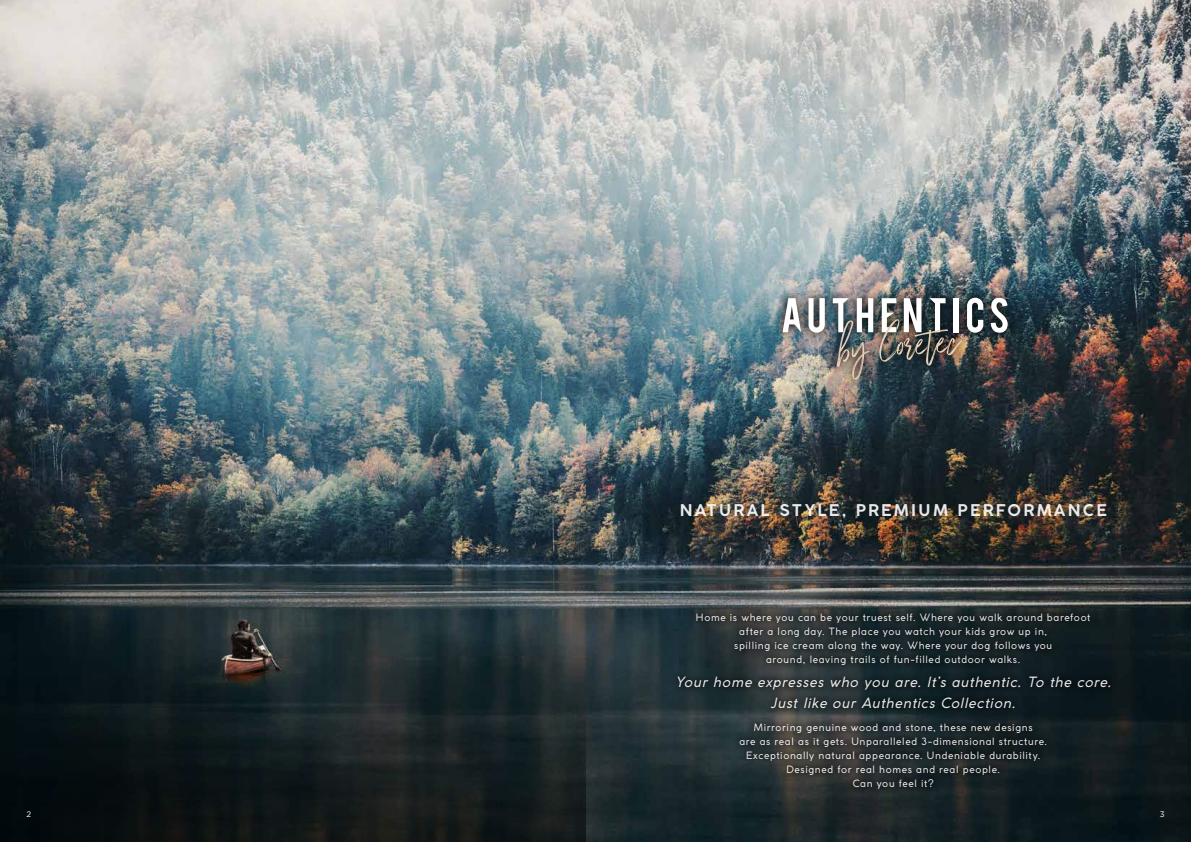
<style>
.page{position:relative;width:1191px;height:842px;background:#fff}
.page>*{position:absolute;margin:0;border:0;box-sizing:border-box;transform-origin:0 0}
.t1{font:66.6px "Wilderness Typeface";color:#e5cfb7}
.t2{font:700 16px "Coco Gothic";letter-spacing:.15em;color:#fff}
.t3{font:italic 14px/21px "Coco Gothic";letter-spacing:.05em;color:#fff;text-align:center}
.t4{font:10px/14px "Coco Gothic";letter-spacing:.06em;color:#fff;text-align:center}
.t5{font:8px "Gotham";color:#fff}
</style>
<div class="page">
<img style="left:0;top:0;width:587px;height:656px">
<svg style="left:0;top:656px;width:587px;height:186px;background:#141c1e"></svg>
<img style="left:587px;top:0;width:604px;height:842px">
<img style="left:772px;top:287px;width:245px;height:102px">
<svg style="left:782px;top:298px;width:19px;height:34px"></svg>
<svg style="left:808px;top:298px;width:17px;height:35px"></svg>
<svg style="left:832px;top:298px;width:17px;height:34px"></svg>
<svg style="left:856px;top:298px;width:17px;height:34px"></svg>
<svg style="left:881px;top:298px;width:15px;height:34px"></svg>
<svg style="left:903px;top:298px;width:18px;height:34px"></svg>
<svg style="left:929px;top:298px;width:16px;height:34px"></svg>
<div style="left:953px;top:298px;width:5px;height:34px;background:#fff"></div>
<svg style="left:990px;top:298px;width:17px;height:35px"></svg>
<svg style="left:960px;top:298px;width:23px;height:39px"></svg>
<svg style="left:671px;top:606px;width:446px;height:190px;background:#1e282b"></svg>
<p class="t5" style="left:26px;top:809px;width:6px">2</p>
<h1 class="t1" style="left:837px;top:317px;width:123px;rotate:-4deg">by Coretec</h1>
<h2 class="t2" style="left:679px;top:498px;width:429px">NATURAL STYLE, PREMIUM PERFORMANCE</h2>
<p class="t4" style="left:696px;top:610px;width:396px">Home is where you can be your truest self. Where you walk around barefoot after a long day. The place you watch your kids grow up in,<br>spilling ice cream along the way. Where your dog follows you<br>around, leaving trails of fun-filled outdoor walks.</p>
<h3 class="t3" style="left:675px;top:671px;width:437px">Your home expresses who you are. It’s authentic. To the core.<br>Just like our Authentics Collection.</h3>
<p class="t4" style="left:739px;top:720px;width:309px">Mirroring genuine wood and stone, these new designs<br>are as real as it gets. Unparalleled 3-dimensional structure.<br>Exceptionally natural appearance. Undeniable durability.<br>Designed for real homes and real people.<br>Can you feel it?</p>
<p class="t5" style="left:1159px;top:809px;width:6px">3</p>
</div>
